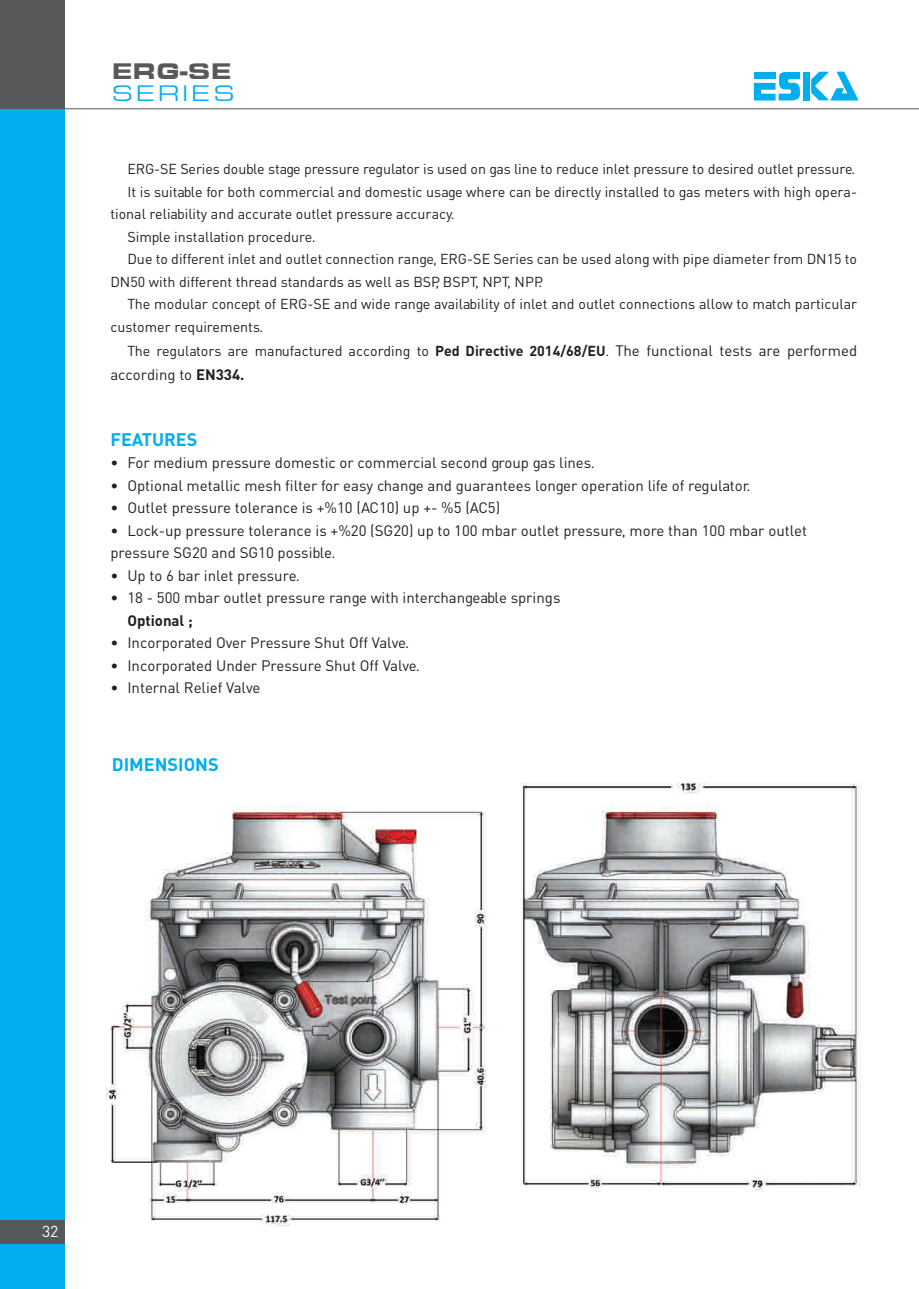
<style>
.page{position:relative;width:919px;height:1289px;background:#fff}
.page>*{position:absolute;margin:0;border:0;box-sizing:border-box;transform-origin:0 0}
.t1{font:700 23.25px/21.6px "Eurostile Extended";color:#57585a}
.t2{font:18px "DINT Bold Tr";color:#00aeef}
.t3{font:15.75px "DIN Tr";color:#fff}
.t4{font:15px/22.5px "DIN Tr";color:#231f20}
.t5{font:14.25px "DIN Tr";color:#231f20}
.s1{font-weight:400;color:#00aeef}
.s2{font-family:"DINT Bold Tr"}
.s3{font-size:15px}
</style>
<div class="page">
<img style="left:105px;top:782px;width:757px;height:445px">
<hr style="left:64px;top:108px;width:854px;height:1px;background:#57585a">
<div style="left:803px;top:72px;width:7px;height:29px;background:#00aeef"></div>
<svg style="left:811px;top:72px;width:47px;height:28px"></svg>
<svg style="left:753px;top:72px;width:48px;height:29px"></svg>
<div style="left:0;top:13px;width:64px;height:1275px;background:#00aeef"></div>
<div style="left:0;top:0;width:64px;height:109px;background:#57585a"></div>
<div style="left:0;top:1219px;width:64px;height:24px;background:#57585a"></div>
<p class="t1" style="left:112px;top:60px;width:124px">ERG-SE<br><span class="s1">SERIES</span></p>
<p class="t5" style="left:127px;top:160px;width:729px">ERG-SE Series double stage pressure regulator is used on gas line to reduce inlet pressure to desired outlet pressure.</p>
<p class="t5" style="left:127px;top:182px;width:731px">It is suitable for both commercial and domestic usage where can be directly installed to gas meters with high opera-</p>
<p class="t5" style="left:110px;top:205px;width:346px">tional reliability and accurate outlet pressure accuracy.</p>
<p class="t5" style="left:127px;top:227px;width:190px">Simple installation procedure.</p>
<p class="t5" style="left:127px;top:250px;width:731px">Due to different inlet and outlet connection range, ERG-SE Series can be used along with pipe diameter from DN15 to</p>
<p class="t5" style="left:110px;top:272px;width:434px">DN50 with different thread standards as well as BSP, BSPT, NPT, NPP.</p>
<p class="t5" style="left:127px;top:295px;width:731px">The modular concept of ERG-SE and wide range availability of inlet and outlet connections allow to match particular</p>
<p class="t5" style="left:110px;top:317px;width:154px">customer requirements.</p>
<p class="t5" style="left:127px;top:341px;width:731px">The regulators are manufactured according to <span class="s2">Ped Directive 2014/68/EU</span>. <span class="s3">The functional tests are performed</span></p>
<p class="t4" style="left:110px;top:363px;width:136px">according to <span class="s2">EN334.</span></p>
<p class="t2" style="left:110px;top:427px;width:89px">FEATURES</p>
<p class="t4" style="left:110px;top:451px;width:486px">• For medium pressure domestic or commercial second group gas lines.</p>
<p class="t4" style="left:110px;top:474px;width:641px">• Optional metallic mesh filter for easy change and guarantees longer operation life of regulator.</p>
<p class="t4" style="left:110px;top:496px;width:391px">• Outlet pressure tolerance is +%10 (AC10) up +- %5 (AC5)</p>
<p class="t4" style="left:110px;top:519px;width:698px">• Lock-up pressure tolerance is +%20 (SG20) up to 100 mbar outlet pressure, more than 100 mbar outlet pressure SG20 and SG10 possible.</p>
<p class="t4" style="left:110px;top:564px;width:191px">• Up to 6 bar inlet pressure.</p>
<p class="t4" style="left:127px;top:586px;width:434px;text-indent:-17px">• 18 - 500 mbar outlet pressure range with interchangeable springs<br><span class="s2">Optional ;</span></p>
<p class="t4" style="left:110px;top:631px;width:300px">• Incorporated Over Pressure Shut Off Valve.</p>
<p class="t4" style="left:110px;top:654px;width:311px">• Incorporated Under Pressure Shut Off Valve.</p>
<p class="t4" style="left:110px;top:676px;width:151px">• Internal Relief Valve</p>
<p class="t2" style="left:112px;top:752px;width:108px">DIMENSIONS</p>
<p class="t3" style="left:42px;top:1221px;width:18px">32</p>
</div>
